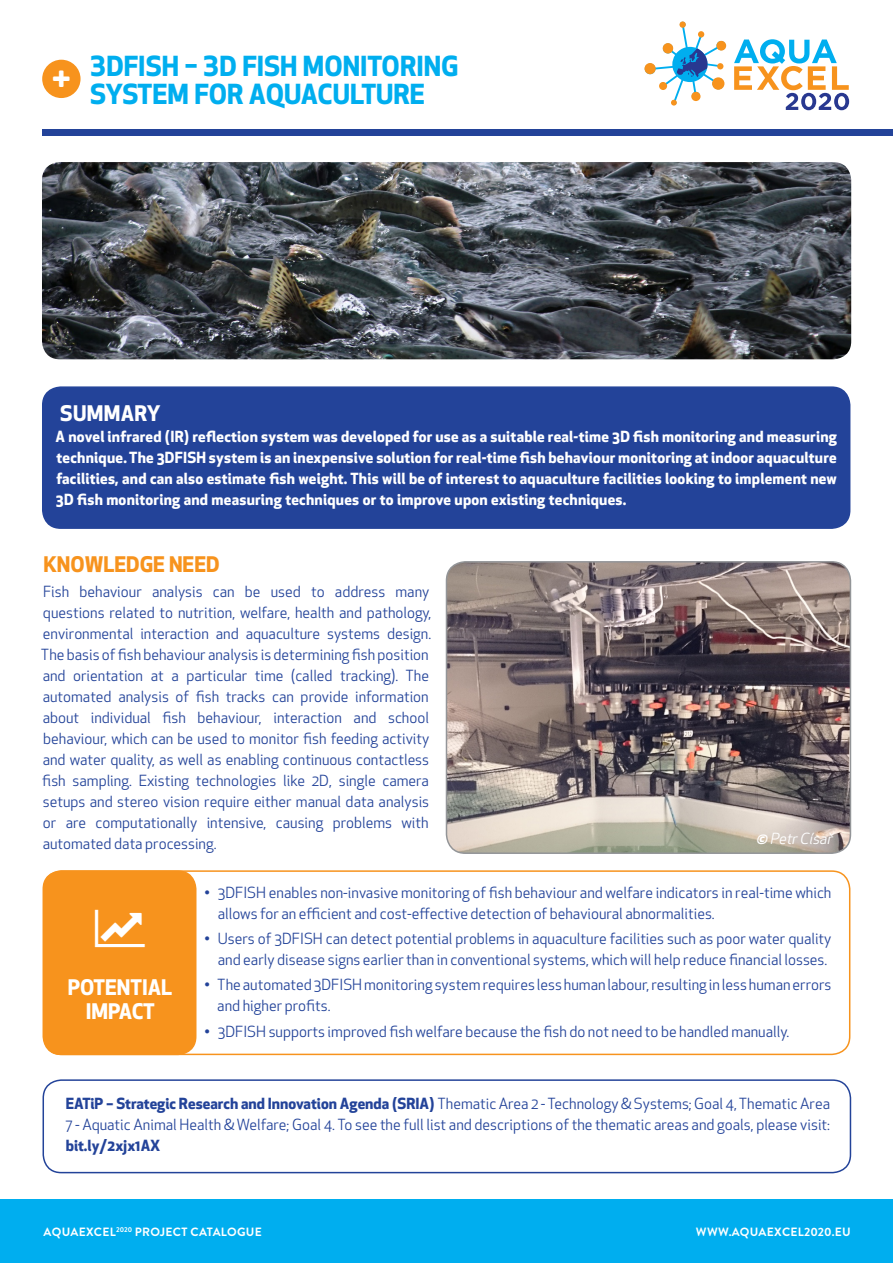
<style>
.page{position:relative;width:893px;height:1263px;background:#fff}
.page>*{position:absolute;margin:0;border:0;box-sizing:border-box;transform-origin:0 0}
.t1{font:700 27px/28.5px "Apex New";color:#00aeef}
.Body{font:700 21px "Apex New";color:#fff}
.Body-2{font:700 21px "Apex New";color:#f7931d}
.Body-3{font:15px/21px "Apex New";color:#234399}
.Body-4{font:700 15px/21px "Apex New";letter-spacing:.015em;color:#fff;text-align:justify}
.Body-5{font:italic 15px "Apex New";color:#fff}
.t2{font:700 12px "Brandon Grotesque";letter-spacing:.025em;color:#fff}
.s1{font-weight:700}
</style>
<div class="page">
<div style="left:0;top:1199px;width:893px;height:64px;background:#00aeef"></div>
<div style="left:43px;top:130px;width:850px;height:6px;background:#234399"></div>
<div style="left:42px;top:60px;width:39px;height:38px;background:#f7931d;border-radius:50%"></div>
<div style="left:43px;top:1079px;width:808px;height:94px;border:2px solid #234399;border-radius:18px"></div>
<img style="left:42px;top:162px;width:809px;height:197px">
<svg style="left:645px;top:22px;width:81px;height:84px"></svg>
<svg style="left:734px;top:39px;width:115px;height:71px"></svg>
<div style="left:43px;top:871px;width:153px;height:183px;background:#f7931d;border-radius:18px"></div>
<div style="left:43px;top:870px;width:807px;height:185px;border:2px solid #f7931d;border-radius:18px"></div>
<div style="left:43px;top:387px;width:807px;height:141px;background:#234399;border-radius:18px"></div>
<div style="left:42px;top:386px;width:808px;height:143px;border:2px solid #234399;border-radius:18px"></div>
<img style="left:446px;top:562px;width:404px;height:291px">
<div style="left:446px;top:561px;width:405px;height:293px;border:2px solid #939598;border-radius:19px"></div>
<p class="t1" style="left:90px;top:50px;width:370px">3DFISH – 3D FISH MONITORING<br>SYSTEM FOR AQUACULTURE</p>
<p class="Body" style="left:60px;top:398px;width:102px">SUMMARY</p>
<p class="Body-4" style="left:56px;top:425px;width:783px">A novel infrared (IR) reflection system was developed for use as a suitable real-time 3D fish monitoring and measuring technique. The 3DFISH system is an inexpensive solution for real-time fish behaviour monitoring at indoor aquaculture facilities, and can also estimate fish weight. This will be of interest to aquaculture facilities looking to implement new 3D fish monitoring and measuring techniques or to improve upon existing techniques.</p>
<p class="Body-2" style="left:43px;top:549px;width:178px">KNOWLEDGE NEED</p>
<p class="Body-3" style="left:41px;top:581px;width:392px">Fish behaviour analysis can be used to address many questions related to nutrition, welfare, health and pathology, environmental interaction and aquaculture systems design.<br>The basis of fish behaviour analysis is determining fish position and orientation at a particular time (called tracking). The automated analysis of fish tracks can provide information about individual fish behaviour, interaction and school behaviour, which can be used to monitor fish feeding activity and water quality, as well as enabling continuous contactless fish sampling. Existing technologies like 2D, single camera setups and stereo vision require either manual data analysis or are computationally intensive, causing problems with automated data processing.</p>
<p class="Body-5" style="left:757px;top:829px;width:81px"><span class="s1">©</span> PetrCísař</p>
<p class="Body" style="left:68px;top:972px;width:106px">POTENTIAL</p>
<p class="Body" style="left:86px;top:996px;width:70px">IMPACT</p>
<p class="Body-3" style="left:218px;top:882px;width:615px;text-indent:-13px">• 3DFISH enables non-invasive monitoring of fish behaviour and welfare indicators in real-time which allows for an efficient and cost-effective detection of behavioural abnormalities.</p>
<p class="Body-3" style="left:205px;top:928px;width:628px;text-align:right">• Users of 3DFISH can detect potential problems in aquaculture facilities such as poor water quality and early disease signs earlier than in conventional systems, which will help reduce financial losses.</p>
<p class="Body-3" style="left:217px;top:974px;width:616px;text-indent:-13px">• The automated 3DFISH monitoring system requires less human labour, resulting in less human errors and higher profits.</p>
<p class="Body-3" style="left:205px;top:1021px;width:586px">• 3DFISH supports improved fish welfare because the fish do not need to be handled manually.</p>
<p class="Body-3" style="left:66px;top:1093px;width:766px;text-align:justify"><span class="s1">EATiP – Strategic Research and Innovation Agenda (SRIA)</span> Thematic Area 2 - Technology &amp; Systems; Goal 4, Thematic Area 7 - Aquatic Animal Health &amp; Welfare; Goal 4. To see the full list and descriptions of the thematic areas and goals, please visit: <span class="s1">bit.ly/2xjx1AX</span></p>
<p class="t2" style="left:44px;top:1224px;width:220px">AQUAEXCEL<sup>2020</sup> PROJECT CATALOGUE</p>
<p class="t2" style="left:696px;top:1224px;width:156px">WWW.AQUAEXCEL2020.EU</p>
</div>
